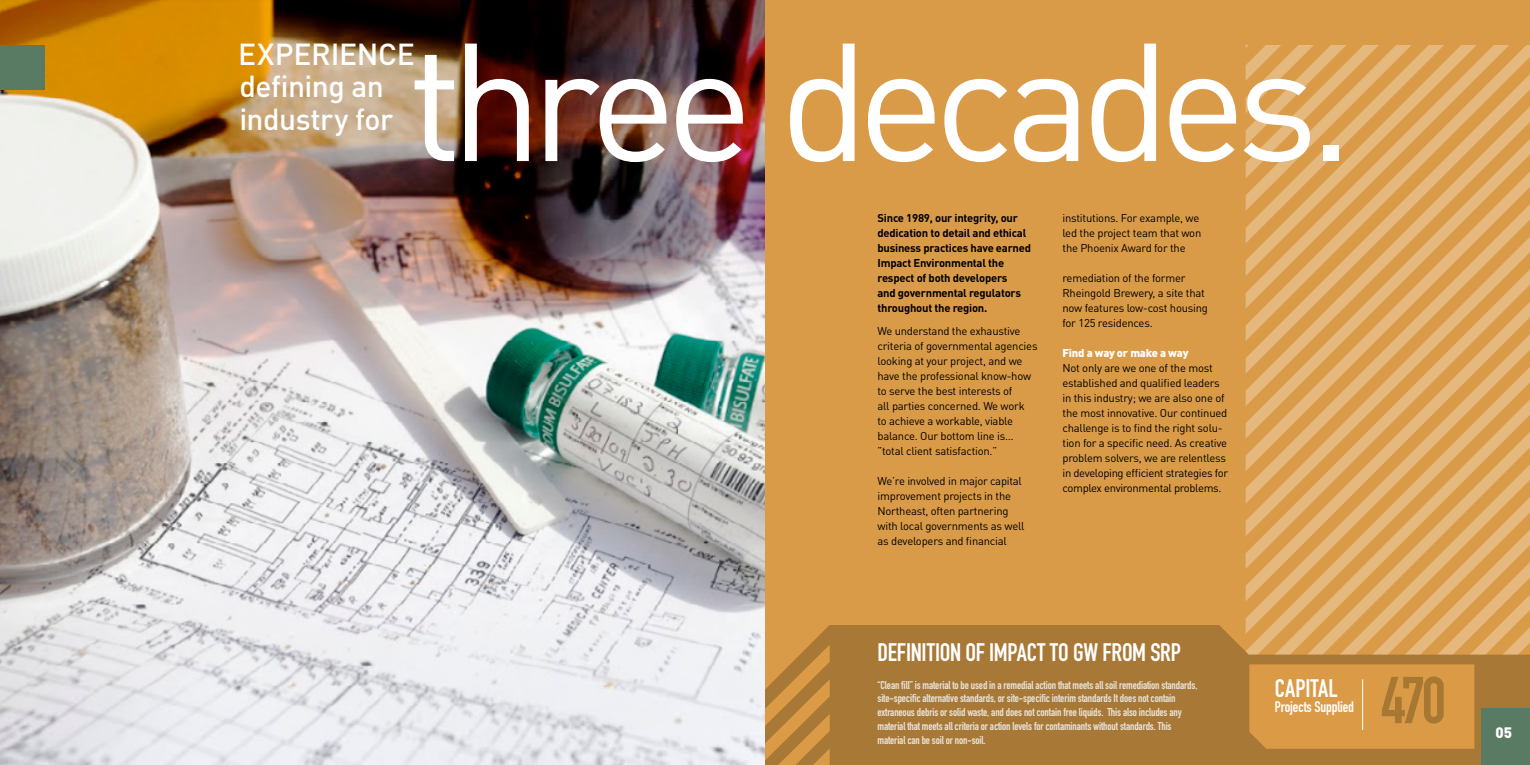
<style>
.page{position:relative;width:1530px;height:765px;background:#fff}
.page>*{position:absolute;margin:0;border:0;box-sizing:border-box;transform-origin:0 0}
.t1{font:165px "DIN Pro";letter-spacing:-.07em;color:#fff}
.t2{font:700 65px "DIN Condensed";color:#a77833}
.t3{font:500 30px/32.5px "DIN Pro";letter-spacing:-.015em;color:#fff}
.t4{font:700 25px "DIN Condensed";letter-spacing:-.01em;color:#fff}
.t5{font:700 15px "DIN Condensed";letter-spacing:-.01em;color:#fff}
.t6{font:900 15px "DIN Pro";color:#fff}
.t7{font:11.25px/15px "DIN Pro";letter-spacing:-.02em;color:#000}
.t8{font:700 11.25px/13.8px "DIN Condensed";letter-spacing:-.01em;color:#e9e4db}
.t9{font:700 11.25px/15px "DIN Pro";letter-spacing:-.02em;color:#000}
.t10{font:900 11.25px "DIN Pro";letter-spacing:-.02em;color:#fff}
</style>
<div class="page">
<img style="left:0;top:0;width:765px;height:765px">
<div style="left:765px;top:0;width:765px;height:758px;background:#da9b48"></div>
<div style="left:0;top:45px;width:45px;height:45px;background:#597b64"></div>
<svg style="left:1246px;top:45px;width:284px;height:18px"></svg>
<svg style="left:1246px;top:63px;width:284px;height:32px"></svg>
<svg style="left:1246px;top:95px;width:284px;height:33px"></svg>
<svg style="left:1246px;top:128px;width:284px;height:32px"></svg>
<svg style="left:1246px;top:160px;width:284px;height:33px"></svg>
<svg style="left:1246px;top:193px;width:284px;height:32px"></svg>
<svg style="left:1246px;top:225px;width:284px;height:33px"></svg>
<svg style="left:1246px;top:258px;width:284px;height:32px"></svg>
<svg style="left:1246px;top:290px;width:284px;height:33px"></svg>
<svg style="left:1246px;top:323px;width:284px;height:33px"></svg>
<svg style="left:1246px;top:356px;width:284px;height:32px"></svg>
<svg style="left:1246px;top:388px;width:284px;height:33px"></svg>
<svg style="left:1246px;top:421px;width:284px;height:32px"></svg>
<svg style="left:1246px;top:453px;width:284px;height:172px"></svg>
<svg style="left:1251px;top:486px;width:279px;height:65px"></svg>
<svg style="left:1283px;top:518px;width:247px;height:33px"></svg>
<div style="left:811px;top:625px;width:438px;height:140px;background:#a87836"></div>
<svg style="left:765px;top:644px;width:65px;height:121px"></svg>
<svg style="left:1249px;top:551px;width:281px;height:214px"></svg>
<hr style="left:1362px;top:679px;width:1px;height:51px;background:#fff">
<h3 class="t3" style="left:238px;top:36px;width:178px">EXPERIENCE defining an industry for</h3>
<h1 class="t1" style="left:408px;top:-11px;width:947px">three decades.</h1>
<p class="t9" style="left:878px;top:210px;width:155px">Since 1989, our integrity, our dedication to detail and ethical business practices have earned<br>Impact Environmental the respect of both developers<br>and governmental regulators throughout the region.</p>
<p class="t7" style="left:878px;top:323px;width:162px">We understand the exhaustive criteria of governmental agencies looking at your project, and we have the professional know-how to serve the best interests of<br>all parties concerned. We work<br>to achieve a workable, viable balance. Our bottom line is… ”total client satisfaction.”</p>
<p class="t7" style="left:878px;top:473px;width:149px">We’re involved in major capital improvement projects in the<br>Northeast, often partnering with local governments as well as developers and financial</p>
<p class="t7" style="left:1062px;top:210px;width:140px">institutions. For example, we led the project team that won the Phoenix Award for the</p>
<p class="t7" style="left:1062px;top:270px;width:147px">remediation of the former<br>Rheingold Brewery, a site that now features low-cost housing for 125 residences.</p>
<p class="t10" style="left:1062px;top:346px;width:127px">Find a way or make a way</p>
<p class="t7" style="left:1062px;top:360px;width:167px">Not only are we one of the most established and qualified leaders in this industry; we are also one of the most innovative. Our continued challenge is to find the right solu&shy;tion for a specific need. As creative problem solvers, we are relentless in developing efficient strategies for complex environmental problems.</p>
<h3 class="t4" style="left:878px;top:636px;width:305px">DEFINITION OF IMPACT TO GW FROM SRP</h3>
<p class="t8" style="left:878px;top:678px;width:321px">“Clean fill” is material to be used in a remedial action that meets all soil remediation standards, site-specific alternative standards, or site-specific interim standards It does not contain extraneous debris or solid waste, and does not contain free liquids. This also includes any material that meets all criteria or action levels for contaminants without standards. This material can be soil or non-soil.</p>
<h3 class="t4" style="left:1275px;top:672px;width:64px">CAPITAL</h3>
<h3 class="t5" style="left:1275px;top:697px;width:80px">Projects Supplied</h3>
<h2 class="t2" style="left:1381px;top:657px;width:66px">470</h2>
<h3 class="t6" style="left:1496px;top:722px;width:18px">05</h3>
</div>
